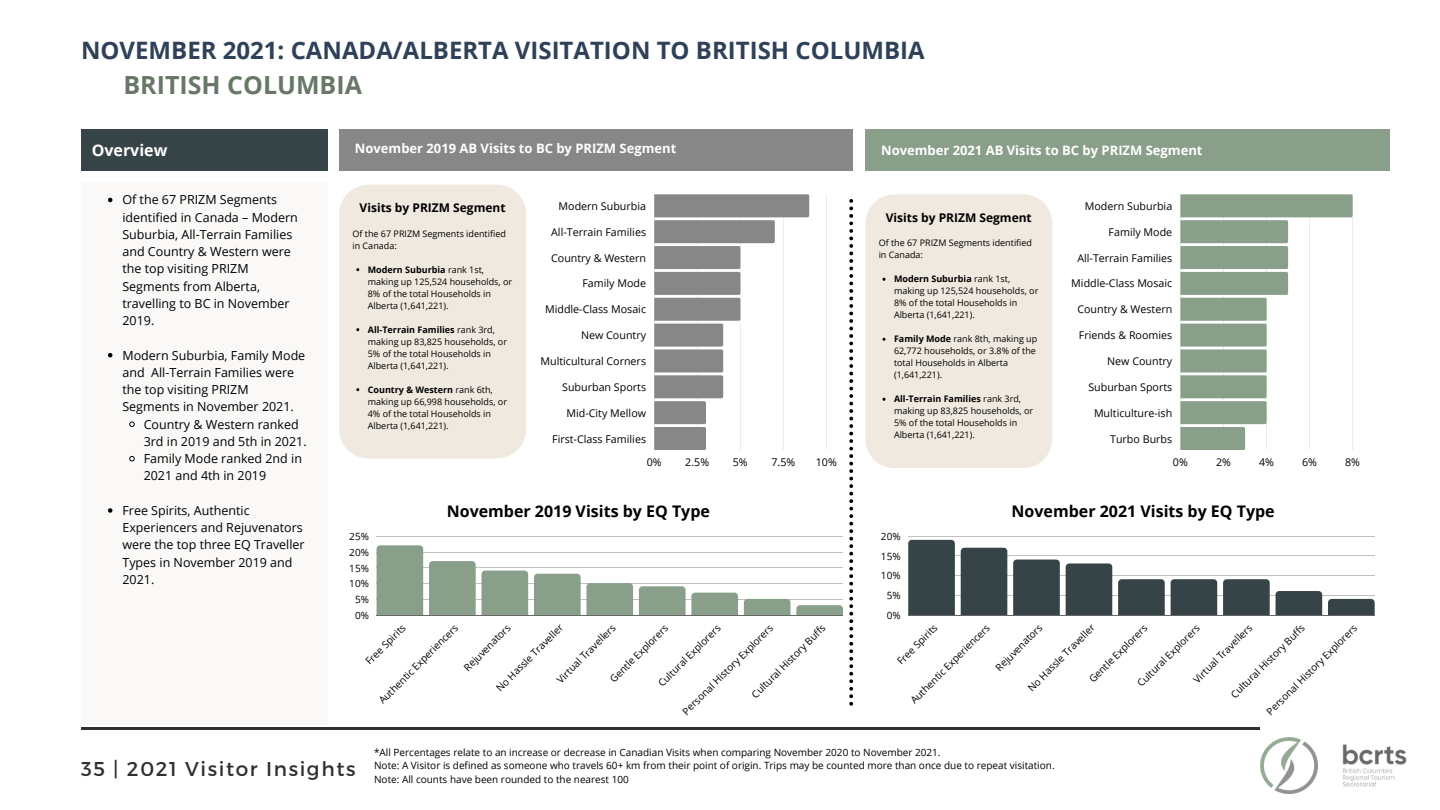
<style>
.page{position:relative;width:1440px;height:810px;background:#fff}
.page>*{position:absolute;margin:0;border:0;box-sizing:border-box;transform-origin:0 0}
.t1{font:700 25px "Open Sans";color:#687767}
.t2{font:700 24px "Open Sans";color:#2f4159}
.t3{font:20px "Montserrat";letter-spacing:.08em;color:#303030}
.t4{font:700 16px "Open Sans";color:#000}
.t5{font:700 16px "Open Sans";color:#fff}
.t6{font:700 13px "Open Sans";color:#fff}
.t7{font:12.5px/17.2px "Open Sans";color:#000}
.t8{font:700 12px "Open Sans";color:#000}
.t9{font:10.7px "Open Sans";color:#000}
.t10{font:10px/15.8px "Open Sans";color:#000;text-align:center}
.t11{font:9px/12px "Open Sans";color:#000}
.s1{font-weight:700}
</style>
<div class="page">
<div style="left:81px;top:129px;width:247px;height:42px;background:#374447"></div>
<div style="left:339px;top:129px;width:514px;height:42px;background:#878787"></div>
<div style="left:81px;top:182px;width:247px;height:542px;background:#fbf9f7"></div>
<div style="left:866px;top:129px;width:524px;height:42px;background:#899f89"></div>
<div style="left:865px;top:194px;width:187px;height:274px;background:#efe9df;border-radius:29px"></div>
<svg style="left:849px;top:199px;width:4px;height:507px"></svg>
<hr style="left:81px;top:728px;width:1179px;height:2px;background:#303030">
<img style="left:1342px;top:744px;width:65px;height:43px">
<div style="left:339px;top:185px;width:187px;height:273px;background:#efe9df;border-radius:29px"></div>
<svg style="left:108px;top:198px;width:4px;height:4px"></svg>
<svg style="left:108px;top:353px;width:4px;height:4px"></svg>
<svg style="left:129px;top:421px;width:6px;height:6px"></svg>
<svg style="left:129px;top:456px;width:6px;height:6px"></svg>
<svg style="left:108px;top:508px;width:4px;height:5px"></svg>
<img style="left:1261px;top:738px;width:56px;height:56px">
<svg style="left:1180px;top:194px;width:173px;height:256px"></svg>
<hr style="left:908px;top:536px;width:467px;height:1px;background:#000">
<hr style="left:908px;top:556px;width:467px;height:1px;background:#000">
<hr style="left:908px;top:575px;width:467px;height:1px;background:#000">
<hr style="left:908px;top:595px;width:467px;height:1px;background:#000">
<hr style="left:908px;top:615px;width:467px;height:1px;background:#000">
<div style="left:908px;top:540px;width:47px;height:75px;background:#374447"></div>
<div style="left:961px;top:548px;width:46px;height:67px;background:#374447"></div>
<div style="left:1013px;top:560px;width:47px;height:55px;background:#374447"></div>
<div style="left:1066px;top:563px;width:46px;height:52px;background:#374447"></div>
<svg style="left:1118px;top:579px;width:47px;height:36px;background:#3a474a"></svg>
<div style="left:1171px;top:579px;width:46px;height:36px;background:#374447"></div>
<svg style="left:1223px;top:579px;width:47px;height:36px;background:#3a474a"></svg>
<svg style="left:1276px;top:591px;width:46px;height:24px"></svg>
<svg style="left:1328px;top:599px;width:47px;height:16px"></svg>
<hr style="left:826px;top:194px;width:1px;height:256px;background:#000">
<svg style="left:654px;top:194px;width:155px;height:256px"></svg>
<hr style="left:377px;top:536px;width:466px;height:1px;background:#000">
<hr style="left:377px;top:552px;width:466px;height:1px;background:#000">
<hr style="left:377px;top:567px;width:466px;height:1px;background:#000">
<hr style="left:377px;top:583px;width:466px;height:1px;background:#000">
<hr style="left:377px;top:599px;width:466px;height:1px;background:#000">
<hr style="left:377px;top:615px;width:466px;height:1px;background:#000">
<div style="left:377px;top:545px;width:46px;height:70px;background:#899f89"></div>
<div style="left:429px;top:561px;width:47px;height:54px;background:#899f89"></div>
<div style="left:482px;top:571px;width:46px;height:44px;background:#899f89"></div>
<svg style="left:534px;top:574px;width:99px;height:41px"></svg>
<svg style="left:639px;top:586px;width:99px;height:29px"></svg>
<svg style="left:744px;top:599px;width:99px;height:16px"></svg>
<h2 class="t2" style="left:81px;top:34px;width:845px">NOVEMBER 2021: CANADA/ALBERTA VISITATION TO BRITISH COLUMBIA</h2>
<h1 class="t1" style="left:123px;top:67px;width:240px">BRITISH COLUMBIA</h1>
<h3 class="t6" style="left:355px;top:139px;width:323px">November 2019 AB Visits to BC by PRIZM Segment</h3>
<h3 class="t5" style="left:92px;top:139px;width:77px">Overview</h3>
<h3 class="t6" style="left:881px;top:141px;width:323px">November 2021 AB Visits to BC by PRIZM Segment</h3>
<h3 class="t7" style="left:122px;top:191px;width:177px">Of the 67 PRIZM Segments identified in Canada – Modern<br>Suburbia, All-Terrain Families and Country &amp; Western were the top visiting PRIZM<br>Segments from Alberta, travelling to BC in November<br>2019.</h3>
<h3 class="t7" style="left:122px;top:346px;width:184px">Modern Suburbia, Family Mode</h3>
<h3 class="t7" style="left:122px;top:364px;width:173px">and All-Terrain Families were</h3>
<h3 class="t7" style="left:122px;top:381px;width:128px">the top visiting PRIZM</h3>
<h3 class="t7" style="left:122px;top:398px;width:173px">Segments in November 2021.</h3>
<h3 class="t7" style="left:144px;top:415px;width:157px">Country &amp; Western ranked</h3>
<h3 class="t7" style="left:144px;top:433px;width:164px">3rd in 2019 and 5th in 2021.</h3>
<h3 class="t7" style="left:144px;top:450px;width:160px">Family Mode ranked 2nd in</h3>
<h3 class="t7" style="left:144px;top:467px;width:124px">2021 and 4th in 2019</h3>
<h3 class="t7" style="left:122px;top:502px;width:184px">Free Spirits, Authentic<br>Experiencers and Rejuvenators were the top three EQ Traveller<br>Types in November 2019 and<br>2021.</h3>
<h3 class="t8" style="left:360px;top:199px;width:148px">Visits by PRIZM Segment</h3>
<p class="t11" style="left:353px;top:227px;width:155px">Of the 67 PRIZM Segments identified in Canada:</p>
<p class="t11" style="left:368px;top:263px;width:146px"><span class="s1">Modern Suburbia</span> rank 1st, making up 125,524 households, or<br>8% of the total Households in<br>Alberta (1,641,221).</p>
<p class="t11" style="left:368px;top:323px;width:141px"><span class="s1">All-Terrain Families</span> rank 3rd, making up 83,825 households, or<br>5% of the total Households in<br>Alberta (1,641,221).</p>
<p class="t11" style="left:368px;top:383px;width:141px"><span class="s1">Country &amp; Western</span> rank 6th, making up 66,998 households, or<br>4% of the total Households in<br>Alberta (1,641,221).</p>
<p class="t9" style="left:559px;top:199px;width:89px">Modern Suburbia</p>
<p class="t9" style="left:551px;top:224px;width:96px">All-Terrain Families</p>
<p class="t9" style="left:551px;top:250px;width:96px">Country &amp; Western</p>
<p class="t9" style="left:582px;top:276px;width:65px">Family Mode</p>
<p class="t9" style="left:545px;top:302px;width:102px">Middle-Class Mosaic</p>
<p class="t9" style="left:581px;top:328px;width:67px">New Country</p>
<p class="t9" style="left:541px;top:354px;width:107px">Multicultural Corners</p>
<p class="t9" style="left:562px;top:379px;width:85px">Suburban Sports</p>
<p class="t9" style="left:567px;top:405px;width:81px">Mid-City Mellow</p>
<p class="t9" style="left:552px;top:431px;width:95px">First-Class Families</p>
<p class="t9" style="left:647px;top:454px;width:16px">0%</p>
<p class="t9" style="left:685px;top:454px;width:25px">2.5%</p>
<p class="t9" style="left:733px;top:454px;width:16px">5%</p>
<p class="t9" style="left:771px;top:454px;width:25px">7.5%</p>
<p class="t9" style="left:816px;top:454px;width:23px">10%</p>
<p class="t10" style="left:349px;top:528px;width:21px">25%<br>20%<br>15%<br>10%<br>5%<br>0%</p>
<h3 class="t4" style="left:447px;top:499px;width:265px">November 2019 Visits by EQ Type</h3>
<p class="t10" style="left:492px;top:684px;width:91px;rotate:-45deg">No Hassle Traveller</p>
<p class="t10" style="left:654px;top:679px;width:85px;rotate:-45deg">Cultural Explorers</p>
<p class="t10" style="left:361px;top:657px;width:54px;rotate:-45deg">Free Spirits</p>
<p class="t10" style="left:553px;top:675px;width:80px;rotate:-45deg">Virtual Travellers</p>
<p class="t10" style="left:375px;top:696px;width:109px;rotate:-45deg">Authentic Experiencers</p>
<p class="t10" style="left:460px;top:663px;width:63px;rotate:-45deg">Rejuvenators</p>
<p class="t10" style="left:748px;top:690px;width:101px;rotate:-45deg">Cultural History Buffs</p>
<p class="t10" style="left:606px;top:675px;width:79px;rotate:-45deg">Gentle Explorers</p>
<p class="t10" style="left:678px;top:707px;width:125px;rotate:-45deg">Personal History Explorers</p>
<h3 class="t8" style="left:886px;top:209px;width:148px">Visits by PRIZM Segment</h3>
<p class="t11" style="left:879px;top:237px;width:155px">Of the 67 PRIZM Segments identified in Canada:</p>
<p class="t11" style="left:894px;top:273px;width:146px"><span class="s1">Modern Suburbia</span> rank 1st, making up 125,524 households, or<br>8% of the total Households in<br>Alberta (1,641,221).</p>
<p class="t11" style="left:894px;top:333px;width:145px"><span class="s1">Family Mode</span> rank 8th, making up<br>62,772 households, or 3.8% of the total Households in Alberta (1,641,221).</p>
<p class="t11" style="left:894px;top:393px;width:141px"><span class="s1">All-Terrain Families</span> rank 3rd, making up 83,825 households, or<br>5% of the total Households in<br>Alberta (1,641,221).</p>
<p class="t9" style="left:1085px;top:199px;width:89px">Modern Suburbia</p>
<p class="t9" style="left:1109px;top:224px;width:65px">Family Mode</p>
<p class="t9" style="left:1077px;top:250px;width:96px">All-Terrain Families</p>
<p class="t9" style="left:1071px;top:276px;width:102px">Middle-Class Mosaic</p>
<p class="t9" style="left:1077px;top:302px;width:96px">Country &amp; Western</p>
<p class="t9" style="left:1079px;top:328px;width:95px">Friends &amp; Roomies</p>
<p class="t9" style="left:1107px;top:354px;width:67px">New Country</p>
<p class="t9" style="left:1088px;top:379px;width:85px">Suburban Sports</p>
<p class="t9" style="left:1094px;top:405px;width:80px">Multiculture-ish</p>
<p class="t9" style="left:1110px;top:431px;width:64px">Turbo Burbs</p>
<p class="t9" style="left:1173px;top:454px;width:16px">0%</p>
<p class="t9" style="left:1216px;top:454px;width:16px">2%</p>
<p class="t9" style="left:1259px;top:454px;width:16px">4%</p>
<p class="t9" style="left:1302px;top:454px;width:16px">6%</p>
<p class="t9" style="left:1345px;top:454px;width:16px">8%</p>
<p class="t10" style="left:881px;top:526px;width:21px;line-height:19.7px">20%<br>15%<br>10%<br>5%<br>0%</p>
<h3 class="t4" style="left:1012px;top:499px;width:265px">November 2021 Visits by EQ Type</h3>
<p class="t10" style="left:1024px;top:684px;width:91px;rotate:-45deg">No Hassle Traveller</p>
<p class="t10" style="left:1133px;top:679px;width:85px;rotate:-45deg">Cultural Explorers</p>
<p class="t10" style="left:893px;top:657px;width:54px;rotate:-45deg">Free Spirits</p>
<p class="t10" style="left:1189px;top:675px;width:80px;rotate:-45deg">Virtual Travellers</p>
<p class="t10" style="left:906px;top:696px;width:109px;rotate:-45deg">Authentic Experiencers</p>
<p class="t10" style="left:992px;top:663px;width:63px;rotate:-45deg">Rejuvenators</p>
<p class="t10" style="left:1227px;top:690px;width:101px;rotate:-45deg">Cultural History Buffs</p>
<p class="t10" style="left:1085px;top:675px;width:79px;rotate:-45deg">Gentle Explorers</p>
<p class="t10" style="left:1262px;top:707px;width:125px;rotate:-45deg">Personal History Explorers</p>
<h3 class="t3" style="left:81px;top:756px;width:276px">35 | 2021 Visitor Insights</h3>
<p class="t10" style="left:374px;top:745px;width:682px;line-height:13.5px;text-align:left">*All Percentages relate to an increase or decrease in Canadian Visits when comparing November 2020 to November 2021.<br>Note: A Visitor is defined as someone who travels 60+ km from their point of origin. Trips may be counted more than once due to repeat visitation.<br>Note: All counts have been rounded to the nearest 100</p>
</div>
